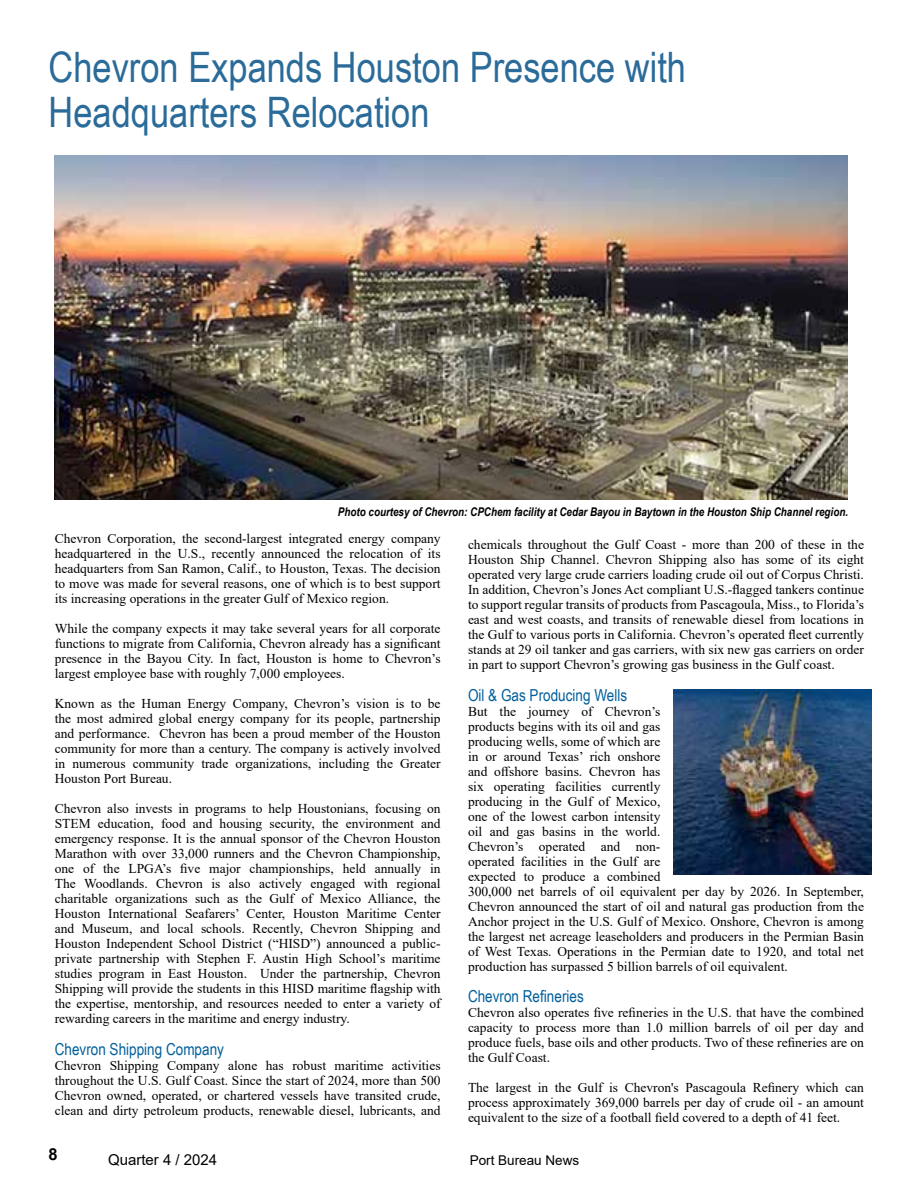
<style>
.page{position:relative;width:918px;height:1188px;background:#fff}
.page>*{position:absolute;margin:0;border:0;box-sizing:border-box;transform-origin:0 0}
.t1{font:42px/45px "Arial Narrow";color:#2a6b99}
.t2{font:16.5px "Arial Narrow";color:#005f9c}
.t3{font:700 16.5px "Arial";color:#000}
.t4{font:15px "Arial";color:#000}
.t5{font:13.5px/15px "Times New Roman";color:#000;text-align:justify}
.t6{font:13.5px "Arial";color:#000}
.t7{font:italic 700 12px "Arial Narrow";color:#000}
</style>
<div class="page">
<img style="left:55px;top:156px;width:792px;height:344px">
<img style="left:674px;top:689px;width:198px;height:186px">
<h1 class="t1" style="left:49px;top:44px;width:639px">Chevron Expands Houston Presence with<br>Headquarters Relocation</h1>
<p class="t7" style="left:338px;top:503px;width:512px">Photo courtesy of Chevron: CPChem facility at Cedar Bayou in Baytown in the Houston Ship Channel region.</p>
<p class="t5" style="left:55px;top:531px;width:387px">Chevron Corporation, the second-largest integrated energy company headquartered in the U.S., recently announced the relocation of its headquarters from San Ramon, Calif., to Houston, Texas. The decision to move was made for several reasons, one of which is to best support its increasing operations in the greater Gulf of Mexico region.</p>
<p class="t5" style="left:55px;top:621px;width:387px">While the company expects it may take several years for all corporate functions to migrate from California, Chevron already has a significant presence in the Bayou City. In fact, Houston is home to Chevron’s largest employee base with roughly 7,000 employees.</p>
<p class="t5" style="left:55px;top:696px;width:387px">Known as the Human Energy Company, Chevron’s vision is to be the most admired global energy company for its people, partnership and performance. Chevron has been a proud member of the Houston community for more than a century. The company is actively involved in numerous community trade organizations, including the Greater Houston Port Bureau.</p>
<p class="t5" style="left:55px;top:801px;width:387px">Chevron also invests in programs to help Houstonians, focusing on STEM education, food and housing security, the environment and emergency response. It is the annual sponsor of the Chevron Houston Marathon with over 33,000 runners and the Chevron Championship, one of the LPGA’s five major championships, held annually in The Woodlands. Chevron is also actively engaged with regional charitable organizations such as the Gulf of Mexico Alliance, the Houston International Seafarers’ Center, Houston Maritime Center and Museum, and local schools. Recently, Chevron Shipping and Houston Independent School District (“HISD”) announced a public&shy;private partnership with Stephen F. Austin High School’s maritime studies program in East Houston. Under the partnership, Chevron Shipping will provide the students in this HISD maritime flagship with the expertise, mentorship, and resources needed to enter a variety of rewarding careers in the maritime and energy industry.</p>
<p class="t2" style="left:55px;top:1037px;width:171px">Chevron Shipping Company</p>
<p class="t5" style="left:55px;top:1057px;width:387px">Chevron Shipping Company alone has robust maritime activities throughout the U.S. Gulf Coast. Since the start of 2024, more than 500<br>Chevron owned, operated, or chartered vessels have transited crude, clean and dirty petroleum products, renewable diesel, lubricants, and</p>
<p class="t5" style="left:468px;top:537px;width:398px">chemicals throughout the Gulf Coast - more than 200 of these in the Houston Ship Channel. Chevron Shipping also has some of its eight operated very large crude carriers loading crude oil out of Corpus Christi.<br>In addition, Chevron’s Jones Act compliant U.S.-flagged tankers continue to support regular transits of products from Pascagoula, Miss., to Florida’s east and west coasts, and transits of renewable diesel from locations in the Gulf to various ports in California. Chevron’s operated fleet currently stands at 29 oil tanker and gas carriers, with six new gas carriers on order in part to support Chevron’s growing gas business in the Gulf coast.</p>
<p class="t2" style="left:468px;top:683px;width:161px">Oil &amp; Gas Producing Wells</p>
<p class="t5" style="left:468px;top:703px;width:398px;text-align:left">But the journey of Chevron’s<br>products begins with its oil and gas<br>producing wells, some of which are<br>in or around Texas’ rich onshore<br>and offshore basins. Chevron has<br>six operating facilities currently<br>producing in the Gulf of Mexico,<br>one of the lowest carbon intensity<br>oil and gas basins in the world.<br>Chevron’s operated and non-<br>operated facilities in the Gulf are<br>expected to produce a combined<br>300,000 net barrels of oil equivalent per day by 2026. In September, Chevron announced the start of oil and natural gas production from the Anchor project in the U.S. Gulf of Mexico. Onshore, Chevron is among the largest net acreage leaseholders and producers in the Permian Basin of West Texas. Operations in the Permian date to 1920, and total net production has surpassed 5 billion barrels of oil equivalent.</p>
<p class="t2" style="left:468px;top:984px;width:117px">Chevron Refineries</p>
<p class="t5" style="left:468px;top:1005px;width:398px">Chevron also operates five refineries in the U.S. that have the combined capacity to process more than 1.0 million barrels of oil per day and produce fuels, base oils and other products. Two of these refineries are on the Gulf Coast.</p>
<p class="t5" style="left:468px;top:1080px;width:398px">The largest in the Gulf is Chevron's Pascagoula Refinery which can process approximately 369,000 barrels per day of crude oil - an amount equivalent to the size of a football field covered to a depth of 41 feet.</p>
<p class="t3" style="left:49px;top:1143px;width:11px">8</p>
<p class="t4" style="left:108px;top:1149px;width:111px">Quarter 4 / 2024</p>
<p class="t6" style="left:470px;top:1151px;width:111px">Port Bureau News</p>
</div>
